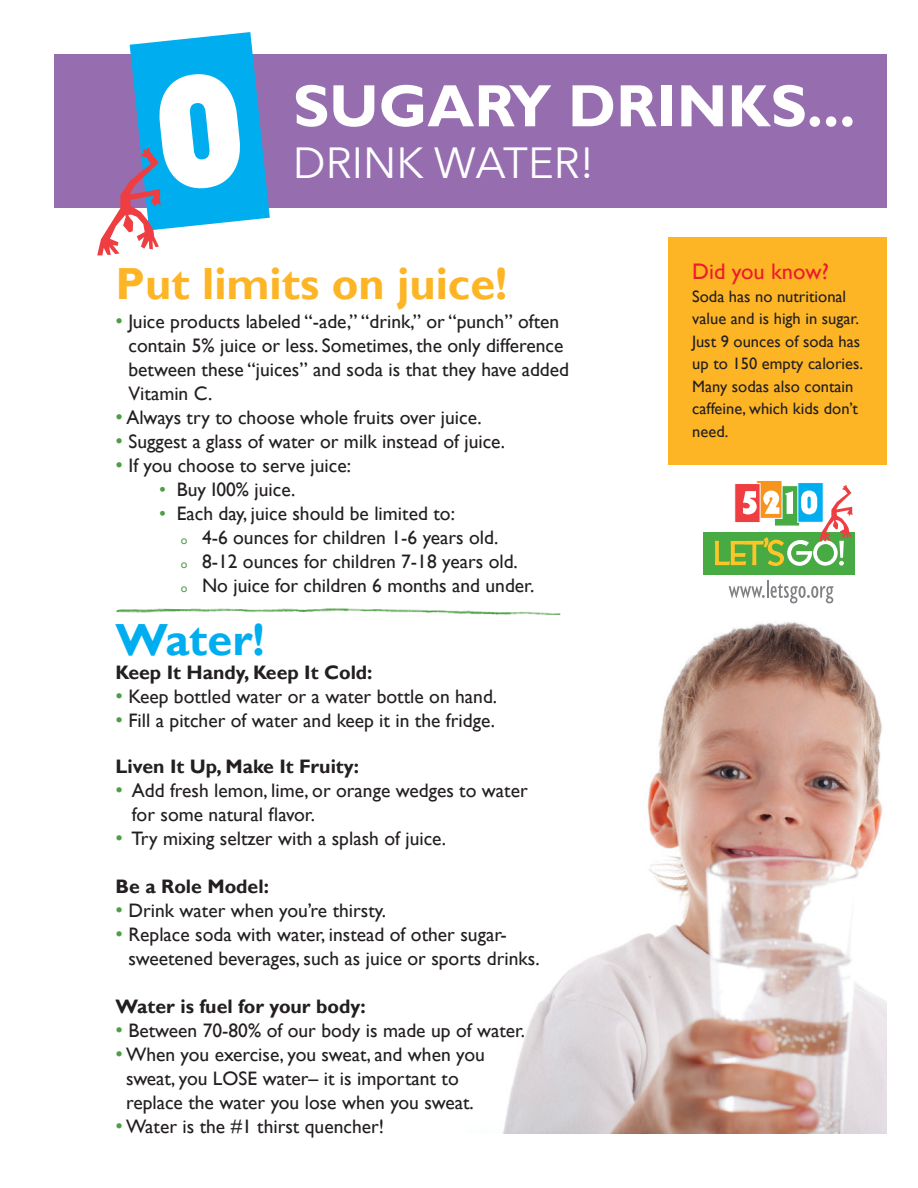
<style>
.page{position:relative;width:918px;height:1188px;background:#fff}
.page>*{position:absolute;margin:0;border:0;box-sizing:border-box;transform-origin:0 0}
.t1{font:700 60px "Gill Sans";color:#fff}
.t2{font:700 45px "Gill Sans";color:#fdb526}
.t3{font:700 45px "Gill Sans";color:#00aeef}
.t4{font:43.5px "Avenir Next";color:#fff}
.t5{font:22.5px "Gill Sans";color:#eb1c2d}
.t6{font:19.5px/24px "Gill Sans";color:#231f20}
.t7{font:700 19.5px "Gill Sans";color:#231f20}
.t8{font:16.5px/22.5px "Gill Sans";color:#231f20}
.s1{font-size:21px;color:#4e9e45}
.s2{color:#4e9e45}
.s3{font-size:12px;color:#4e9e45}
</style>
<div class="page">
<img style="left:503px;top:613px;width:384px;height:520px">
<img style="left:116px;top:608px;width:444px;height:54px">
<div style="left:54px;top:54px;width:833px;height:153px;background:#966eb0"></div>
<div style="left:669px;top:237px;width:218px;height:227px;background:#fdb526"></div>
<div style="left:666px;top:465px;width:242px;height:151px;background:#fff"></div>
<div style="left:703px;top:532px;width:151px;height:42px;background:#48aa43"></div>
<svg style="left:729px;top:580px;width:104px;height:23px"></svg>
<div style="left:797px;top:482px;width:27px;height:41px;background:#00aeef;border:1px solid #fff"></div>
<div style="left:757px;top:480px;width:25px;height:38px;background:#f7941d"></div>
<div style="left:756px;top:480px;width:27px;height:39px;border:1px solid #fff"></div>
<svg style="left:734px;top:483px;width:27px;height:2px"></svg>
<svg style="left:715px;top:485px;width:138px;height:81px"></svg>
<svg style="left:97px;top:32px;width:173px;height:223px"></svg>
<h1 class="t1" style="left:293px;top:70px;width:177px">sugary</h1>
<h1 class="t1" style="left:568px;top:70px;width:35px">dri</h1>
<h1 class="t1" style="left:677px;top:70px;width:180px">nks...</h1>
<h3 class="t4" style="left:293px;top:127px;width:303px">DRINK WATER!</h3>
<h2 class="t2" style="left:116px;top:257px;width:393px">Put limits on juice!</h2>
<p class="t6" style="left:128px;top:310px;width:442px;text-indent:-13px"><span class="s1">•</span> Juice products labeled “-ade,” “drink,” or “punch” often contain 5% juice or less. Sometimes, the only difference between these “juices” and soda is that they have added Vitamin C.</p>
<p class="t6" style="left:116px;top:406px;width:368px"><span class="s1">•</span> Always try to choose whole fruits over juice.</p>
<p class="t6" style="left:116px;top:430px;width:391px"><span class="s1">•</span> Suggest a glass of water or milk instead of juice.</p>
<p class="t6" style="left:116px;top:454px;width:237px"><span class="s1">•</span> If you choose to serve juice:</p>
<p class="t6" style="left:159px;top:478px;width:138px"><span class="s2">•</span> Buy I00% juice.</p>
<p class="t6" style="left:181px;top:502px;width:355px;text-indent:-22px"><span class="s2">•</span> Each day, juice should be limited to:<br><span class="s3">o</span> 4-6 ounces for children 1-6 years old.<br><span class="s3">o</span> 8-12 ounces for children 7-18 years old.<br><span class="s3">o</span> No juice for children 6 months and under.</p>
<h2 class="t3" style="left:116px;top:613px;width:151px">Water!</h2>
<p class="t7" style="left:116px;top:661px;width:258px">Keep It Handy, Keep It Cold:</p>
<p class="t6" style="left:116px;top:685px;width:383px"><span class="s1">•</span> Keep bottled water or a water bottle on hand.</p>
<p class="t6" style="left:116px;top:709px;width:381px"><span class="s1">•</span> Fill a pitcher of water and keep it in the fridge.</p>
<p class="t7" style="left:116px;top:755px;width:245px">Liven It Up, Make It Fruity:</p>
<p class="t6" style="left:132px;top:779px;width:397px;text-indent:-16px"><span class="s1">•</span> Add fresh lemon, lime, or orange wedges to water for some natural flavor.</p>
<p class="t6" style="left:116px;top:827px;width:332px"><span class="s1">•</span> Try mixing seltzer with a splash of juice.</p>
<p class="t7" style="left:116px;top:875px;width:155px">Be a Role Model:</p>
<p class="t6" style="left:116px;top:899px;width:272px"><span class="s1">•</span> Drink water when you’re thirsty.</p>
<p class="t6" style="left:128px;top:923px;width:413px;text-indent:-13px"><span class="s1">•</span> Replace soda with water, instead of other sugar&shy;sweetened beverages, such as juice or sports drinks.</p>
<p class="t7" style="left:116px;top:995px;width:252px">Water is fuel for your body:</p>
<p class="t6" style="left:116px;top:1019px;width:411px"><span class="s1">•</span> Between 70-80% of our body is made up of water.</p>
<p class="t6" style="left:126px;top:1043px;width:360px;text-indent:-10px"><span class="s1">•</span>When you exercise, you sweat, and when you sweat, you LOSE water– it is important to replace the water you lose when you sweat.</p>
<p class="t6" style="left:116px;top:1115px;width:270px"><span class="s1">•</span>Water is the #1 thirst quencher!</p>
<p class="t5" style="left:692px;top:259px;width:138px">Did you know?</p>
<p class="t8" style="left:692px;top:285px;width:172px">Soda has no nutritional value and is high in sugar.<br>Just 9 ounces of soda has up to 150 empty calories.<br>Many sodas also contain caffeine, which kids don’t need.</p>
</div>
